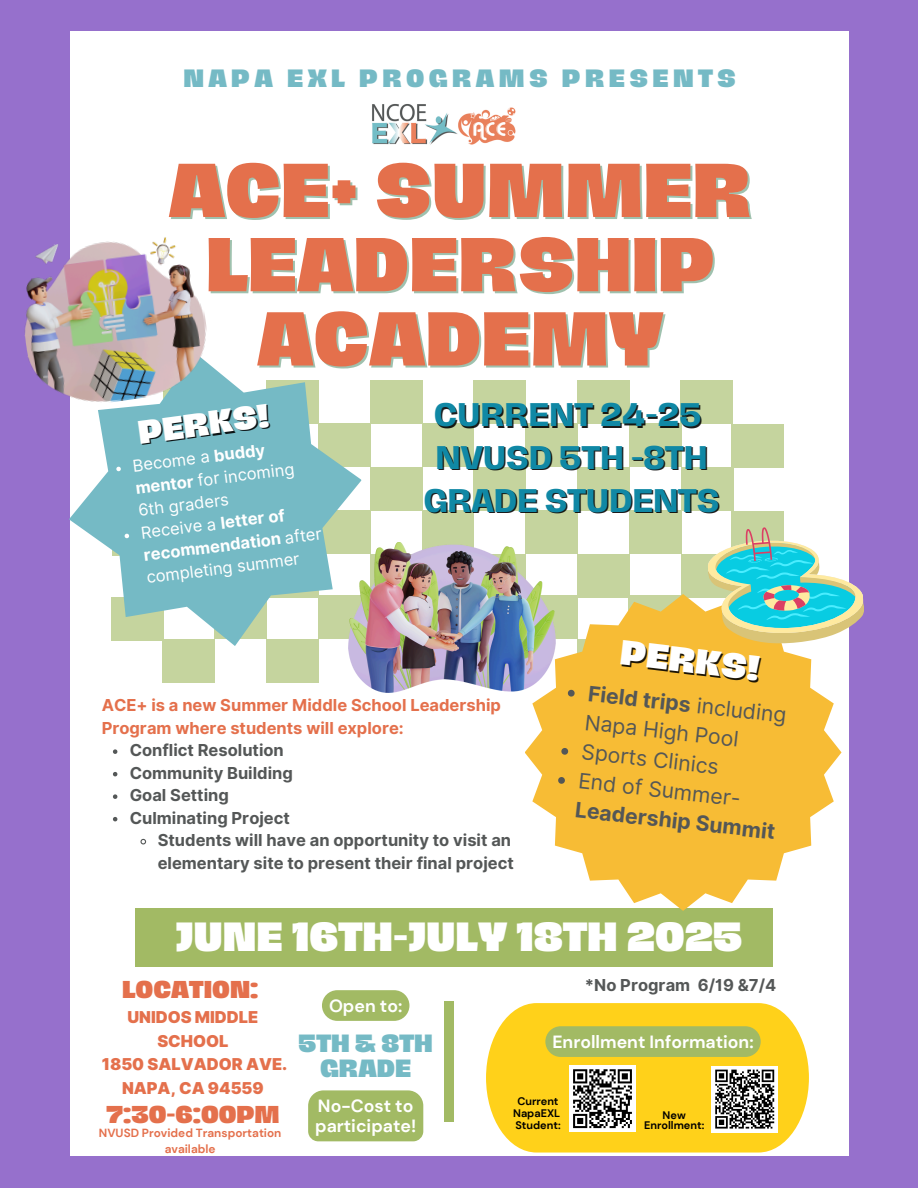
<style>
.page{position:relative;width:918px;height:1188px;background:#9670cc}
.page>*{position:absolute;margin:0;border:0;box-sizing:border-box;transform-origin:0 0}
.t1{font:800 69.75px "Hagrid Text";color:#e4704c}
.t2{font:800 37.35px "Hagrid Text";color:#fff}
.t3{font:800 31.8px "Hagrid Text";color:rgb(0 0 0/.89)}
.t4{font:700 30px "Hagrid Text";color:#1088a5}
.t5{font:800 30px "Hagrid Text";color:rgb(0 0 0/.89)}
.t6{font:800 22.95px "Hagrid Text";letter-spacing:.19em;color:#75bac5}
.t7{font:800 22.8px "Hagrid Text";color:#75bac5}
.t8{font:800 22.35px "Hagrid Text";color:#e4704c}
.t9{font:21.15px/29.4px "Inter";color:#545757}
.t10{font:700 21.15px/29.4px "Inter";color:#545757}
.t11{font:700 17.7px/20.2px "DM Sans";color:#fff}
.t12{font:700 16.5px/22.5px "Inter";color:#545757}
.t13{font:16.5px/22.5px "Inter";color:#fff}
.t14{font:700 16.5px/22.5px "Inter";color:#e4704c}
.t15{font:900 16.35px/23.7px "Inter";color:#e4704c;text-align:center}
.t16{font:700 11.85px/15.8px "DM Sans";color:#e4704c;text-align:center}
.t17{font:700 10.95px/11.9px "DM Sans";color:#000;text-align:center}
.s1{font-weight:700}
.s2{font-weight:400}
</style>
<div class="page">
<div style="left:71px;top:31px;width:778px;height:1125px;background:#fff"></div>
<div style="left:136px;top:908px;width:637px;height:59px;background:#a2ba64"></div>
<div style="left:319px;top:424px;width:52px;height:43px;background:#c5d49e"></div>
<div style="left:371px;top:467px;width:52px;height:44px;background:#c5d49e"></div>
<div style="left:370px;top:380px;width:52px;height:44px;background:#c5d49e"></div>
<div style="left:422px;top:424px;width:52px;height:43px;background:#c5d49e"></div>
<div style="left:474px;top:380px;width:52px;height:44px;background:#c5d49e"></div>
<div style="left:526px;top:424px;width:52px;height:43px;background:#c5d49e"></div>
<div style="left:474px;top:467px;width:52px;height:44px;background:#c5d49e"></div>
<div style="left:578px;top:467px;width:52px;height:44px;background:#c5d49e"></div>
<div style="left:578px;top:380px;width:52px;height:44px;background:#c5d49e"></div>
<div style="left:630px;top:424px;width:52px;height:43px;background:#c5d49e"></div>
<div style="left:682px;top:467px;width:52px;height:44px;background:#c5d49e"></div>
<div style="left:681px;top:380px;width:52px;height:44px;background:#c5d49e"></div>
<div style="left:319px;top:511px;width:52px;height:43px;background:#c5d49e"></div>
<div style="left:422px;top:511px;width:52px;height:43px;background:#c5d49e"></div>
<div style="left:526px;top:511px;width:52px;height:43px;background:#c5d49e"></div>
<div style="left:578px;top:554px;width:52px;height:43px;background:#c5d49e"></div>
<div style="left:630px;top:511px;width:52px;height:43px;background:#c5d49e"></div>
<div style="left:682px;top:554px;width:52px;height:43px;background:#c5d49e"></div>
<div style="left:162px;top:639px;width:52px;height:43px;background:#c5d49e"></div>
<div style="left:266px;top:639px;width:52px;height:43px;background:#c5d49e"></div>
<div style="left:731px;top:425px;width:52px;height:43px;background:#c5d49e"></div>
<div style="left:731px;top:511px;width:52px;height:44px;background:#c5d49e"></div>
<div style="left:444px;top:1001px;width:10px;height:121px;background:#a2ba64"></div>
<svg style="left:69px;top:369px;width:293px;height:277px;fill:#75bac5"></svg>
<svg style="left:525px;top:594px;width:317px;height:317px;fill:#f7bc35"></svg>
<img style="left:372px;top:104px;width:144px;height:41px">
<img style="left:348px;top:542px;width:207px;height:150px">
<img style="left:24px;top:225px;width:191px;height:188px">
<svg style="left:706px;top:527px;width:158px;height:123px"></svg>
<svg style="left:486px;top:1003px;width:323px;height:150px;background:#fed633"></svg>
<div style="left:569px;top:1065px;width:67px;height:67px;background:#fff"></div>
<svg style="left:573px;top:1069px;width:59px;height:60px"></svg>
<div style="left:712px;top:1066px;width:66px;height:66px;background:#fff"></div>
<svg style="left:715px;top:1069px;width:60px;height:60px"></svg>
<svg style="left:113px;top:749px;width:4px;height:5px"></svg>
<svg style="left:113px;top:772px;width:4px;height:4px"></svg>
<svg style="left:113px;top:794px;width:4px;height:5px"></svg>
<svg style="left:113px;top:817px;width:4px;height:4px"></svg>
<svg style="left:140px;top:838px;width:7px;height:7px"></svg>
<svg style="left:116px;top:466px;width:5px;height:5px"></svg>
<svg style="left:124px;top:533px;width:5px;height:5px"></svg>
<svg style="left:568px;top:689px;width:7px;height:8px"></svg>
<svg style="left:561px;top:748px;width:8px;height:7px"></svg>
<svg style="left:558px;top:777px;width:7px;height:7px"></svg>
<div style="left:545px;top:1026px;width:216px;height:31px;background:#a2ba64;border-radius:15px"></div>
<div style="left:322px;top:990px;width:87px;height:31px;background:#a2ba64;border-radius:15px"></div>
<div style="left:308px;top:1090px;width:115px;height:51px;background:#a2ba64"></div>
<h3 class="t6" style="left:183px;top:67px;width:554px">NAPA EXL PROGRAMS PRESENTS</h3>
<h4 class="t1" style="left:169px;top:155px;width:585px">ACE+ SUMMER</h4>
<p class="t1" style="left:206px;top:229px;width:511px">LEADERSHIP</p>
<h1 class="t1" style="left:257px;top:303px;width:408px">ACADEMY</h1>
<h3 class="t5" style="left:138px;top:419px;width:133px;rotate:-8deg">PERKS!</h3>
<h6 class="t13" style="left:131px;top:455px;width:161px;rotate:-7deg">Become a <span class="s1">buddy mentor</span> for incoming<br>6th graders</h6>
<p class="t13" style="left:140px;top:522px;width:181px;rotate:-7deg">Receive a <span class="s1">letter of recommendation</span> after completing summer</p>
<p class="t4" style="left:434px;top:400px;width:269px">CURRENT 24-25</p>
<p class="t4" style="left:436px;top:443px;width:274px">NVUSD 5TH -8TH</p>
<p class="t4" style="left:424px;top:486px;width:297px">GRADE STUDENTS</p>
<h3 class="t3" style="left:624px;top:638px;width:141px;rotate:7deg">PERKS!</h3>
<p class="t14" style="left:102px;top:694px;width:401px">ACE+ is a new Summer Middle School Leadership<br>Program where students will explore:</p>
<p class="t12" style="left:130px;top:739px;width:156px">Conflict Resolution</p>
<p class="t12" style="left:130px;top:761px;width:165px">Community Building</p>
<p class="t12" style="left:130px;top:784px;width:101px">Goal Setting</p>
<p class="t12" style="left:130px;top:806px;width:162px">Culminating Project</p>
<h2 class="t12" style="left:158px;top:829px;width:358px">Students will have an opportunity to visit an elementary site to present their final project</h2>
<p class="t9" style="left:590px;top:679px;width:201px;rotate:6deg"><span class="s1">Field trips</span> including<br>Napa High Pool</p>
<p class="t9" style="left:583px;top:737px;width:139px;rotate:6deg">Sports Clinics</p>
<p class="t10" style="left:580px;top:766px;width:203px;rotate:6deg"><span class="s2">End of Summer-<br></span>Leadership Summit</p>
<p class="t2" style="left:176px;top:918px;width:568px">JUNE 16TH-JULY 18TH 2025</p>
<p class="t8" style="left:122px;top:978px;width:138px">LOCATION:</p>
<p class="t15" style="left:102px;top:1005px;width:187px">UNIDOS MIDDLE<br>SCHOOL<br>1850 SALVADOR AVE.<br>NAPA, CA 94559</p>
<p class="t8" style="left:106px;top:1103px;width:175px">7:30-6:00PM</p>
<p class="t16" style="left:99px;top:1125px;width:184px">NVUSD Provided Transportation available</p>
<p class="t11" style="left:329px;top:996px;width:75px">Open to:</p>
<p class="t12" style="left:585px;top:973px;width:193px">*No Program 6/19 &amp;7/4</p>
<p class="t7" style="left:298px;top:1031px;width:136px">5TH &amp; 8TH</p>
<p class="t11" style="left:552px;top:1032px;width:203px">Enrollment Information:</p>
<p class="t7" style="left:320px;top:1057px;width:93px">GRADE</p>
<h3 class="t11" style="left:315px;top:1096px;width:103px">No-Cost to participate!</h3>
<p class="t17" style="left:513px;top:1096px;width:49px">Current<br>NapaEXL</p>
<p class="t17" style="left:515px;top:1119px;width:47px">Student:</p>
<p class="t17" style="left:644px;top:1110px;width:62px;line-height:10.1px">New<br>Enrollment:</p>
</div>
